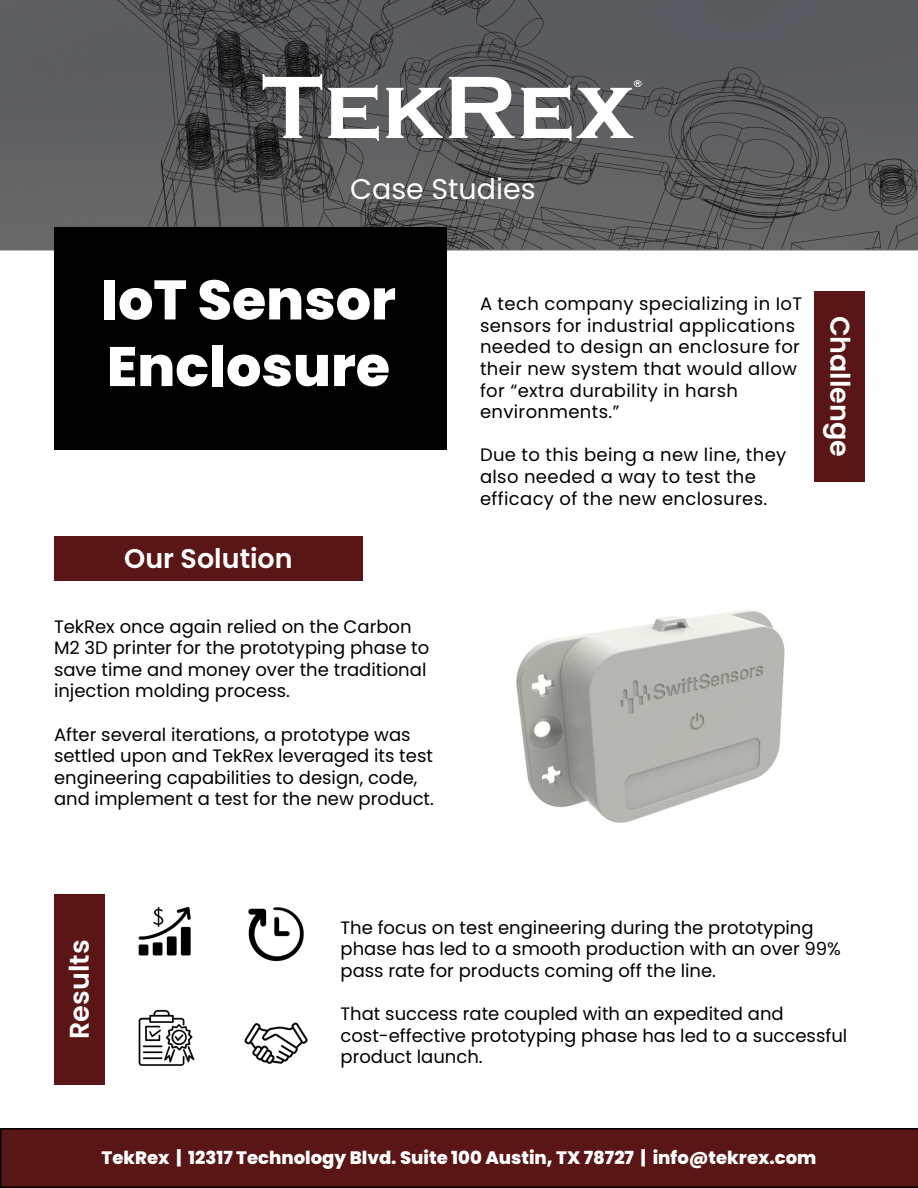
<style>
.page{position:relative;width:918px;height:1188px;background:#fff}
.page>*{position:absolute;margin:0;border:0;box-sizing:border-box;transform-origin:0 0}
.t1{font:800 55.5px "Poppins";color:#fff}
.t2{font:28.5px "Poppins";color:#fff}
.t3{font:600 27px "Poppins";color:#fff}
.t4{font:18px/21.6px "Poppins";color:#000}
.t5{font:18px/21.6px "Poppins";letter-spacing:.02em;color:#000}
.t6{font:800 18px "Poppins";color:#fff}
</style>
<div class="page">
<svg style="left:0;top:0;width:918px;height:250px;background:#58595b"></svg>
<div style="left:54px;top:228px;width:393px;height:222px;background:#000"></div>
<img style="left:263px;top:63px;width:379px;height:98px">
<img style="left:516px;top:610px;width:269px;height:213px">
<div style="left:54px;top:536px;width:309px;height:45px;background:#5a1617"></div>
<div style="left:814px;top:291px;width:52px;height:191px;background:#5a1617"></div>
<div style="left:54px;top:894px;width:51px;height:190px;background:#5a1617"></div>
<img style="left:138px;top:906px;width:53px;height:50px">
<img style="left:138px;top:1010px;width:57px;height:56px">
<img style="left:244px;top:1022px;width:64px;height:42px">
<img style="left:248px;top:907px;width:56px;height:55px">
<div style="left:0;top:1128px;width:918px;height:60px;background:#5a1617"></div>
<p class="t2" style="left:350px;top:173px;width:187px">Case Studies</p>
<p class="t1" style="left:101px;top:268px;width:296px">IoT Sensor</p>
<p class="t1" style="left:107px;top:334px;width:285px">Enclosure</p>
<p class="t3" style="left:124px;top:543px;width:170px">Our Solution</p>
<p class="t4" style="left:54px;top:616px;width:377px">TekRex once again relied on the Carbon M2 3D printer for the prototyping phase to save time and money over the traditional injection molding process.</p>
<p class="t4" style="left:54px;top:724px;width:381px">After several iterations, a prototype was settled upon and TekRex leveraged its test engineering capabilities to design, code, and implement a test for the new product.</p>
<p class="t5" style="left:480px;top:293px;width:324px">A tech company specializing in IoT sensors for industrial applications needed to design an enclosure for their new system that would allow for “extra durability in harsh</p>
<p class="t5" style="left:480px;top:401px;width:141px">environments.”</p>
<p class="t5" style="left:480px;top:444px;width:308px">Due to this being a new line, they also needed a way to test the</p>
<p class="t5" style="left:480px;top:488px;width:289px">efficacy of the new enclosures.</p>
<p class="t3" style="left:856px;top:316px;width:143px;rotate:90deg">Challenge</p>
<p class="t3" style="left:64px;top:1039px;width:101px;rotate:-90deg">Results</p>
<p class="t4" style="left:340px;top:917px;width:502px">The focus on test engineering during the prototyping phase has led to a smooth production with an over 99% pass rate for products coming off the line.</p>
<p class="t4" style="left:340px;top:1003px;width:508px">That success rate coupled with an expedited and cost-effective prototyping phase has led to a successful product launch.</p>
<p class="t6" style="left:102px;top:1148px;width:716px">TekRex | 12317 Technology Blvd. Suite 100 Austin, TX 78727 | info@tekrex.com</p>
</div>
